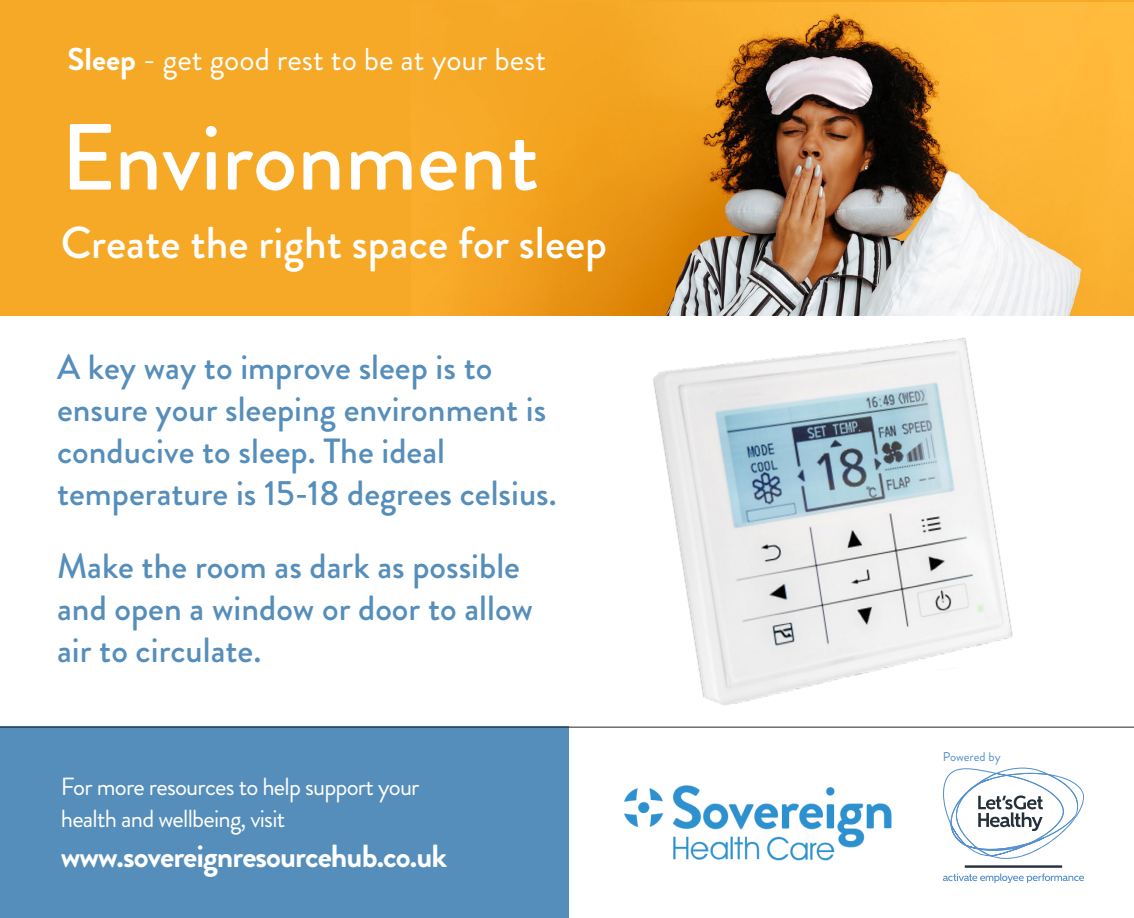
<style>
.page{position:relative;width:1134px;height:918px;background:#fff}
.page>*{position:absolute;margin:0;border:0;box-sizing:border-box;transform-origin:0 0}
.t1{font:500 93.62px "Brandon Grotesque";color:#fff}
.t2{font:500 44.62px "Brandon Grotesque";color:#fff}
.t3{font:500 35px/42px "Brandon Grotesque";color:#558ebb}
.t4{font:700 31.85px "Brandon Grotesque";letter-spacing:-.03em;color:#fff}
.t5{font:31.59px "Brandon Grotesque";color:#fff}
.t6{font:24.76px/31.4px "Brandon Grotesque";letter-spacing:-.03em;color:#fff}
.t7{font:12.69px "Brandon Grotesque";color:#5390cd}
.s1{font-weight:700}
</style>
<div class="page">
<div style="left:0;top:726px;width:568px;height:192px;background:#558ebb"></div>
<img style="left:624px;top:785px;width:268px;height:76px">
<svg style="left:943px;top:767px;width:141px;height:92px"></svg>
<svg style="left:943px;top:873px;width:141px;height:10px"></svg>
<hr style="left:964px;top:865px;width:98px;height:3px;background:#25303b">
<hr style="left:0;top:726px;width:1134px;height:1px;background:#222">
<div style="left:0;top:0;width:1134px;height:315px;background:#f6a927"></div>
<img style="left:483px;top:2px;width:651px;height:313px">
<img style="left:653px;top:338px;width:360px;height:368px">
<p class="t5" style="left:68px;top:38px;width:480px"><span class="s1">Sleep</span> - get good rest to be at your best</p>
<h1 class="t1" style="left:61px;top:93px;width:480px">Environment</h1>
<p class="t2" style="left:61px;top:212px;width:548px">Create the right space for sleep</p>
<p class="t3" style="left:57px;top:347px;width:501px">A key way to improve sleep is to ensure your sleeping environment is conducive to sleep. The ideal temperature is 15-18 degrees celsius.</p>
<p class="t3" style="left:57px;top:545px;width:477px">Make the room as dark as possible and open a window or door to allow air to circulate.</p>
<p class="t6" style="left:61px;top:771px;width:360px">For more resources to help support your health and wellbeing, visit</p>
<p class="t4" style="left:61px;top:834px;width:388px">www.sovereignresourcehub.co.uk</p>
<p class="t7" style="left:943px;top:747px;width:59px">Powered by</p>
</div>
